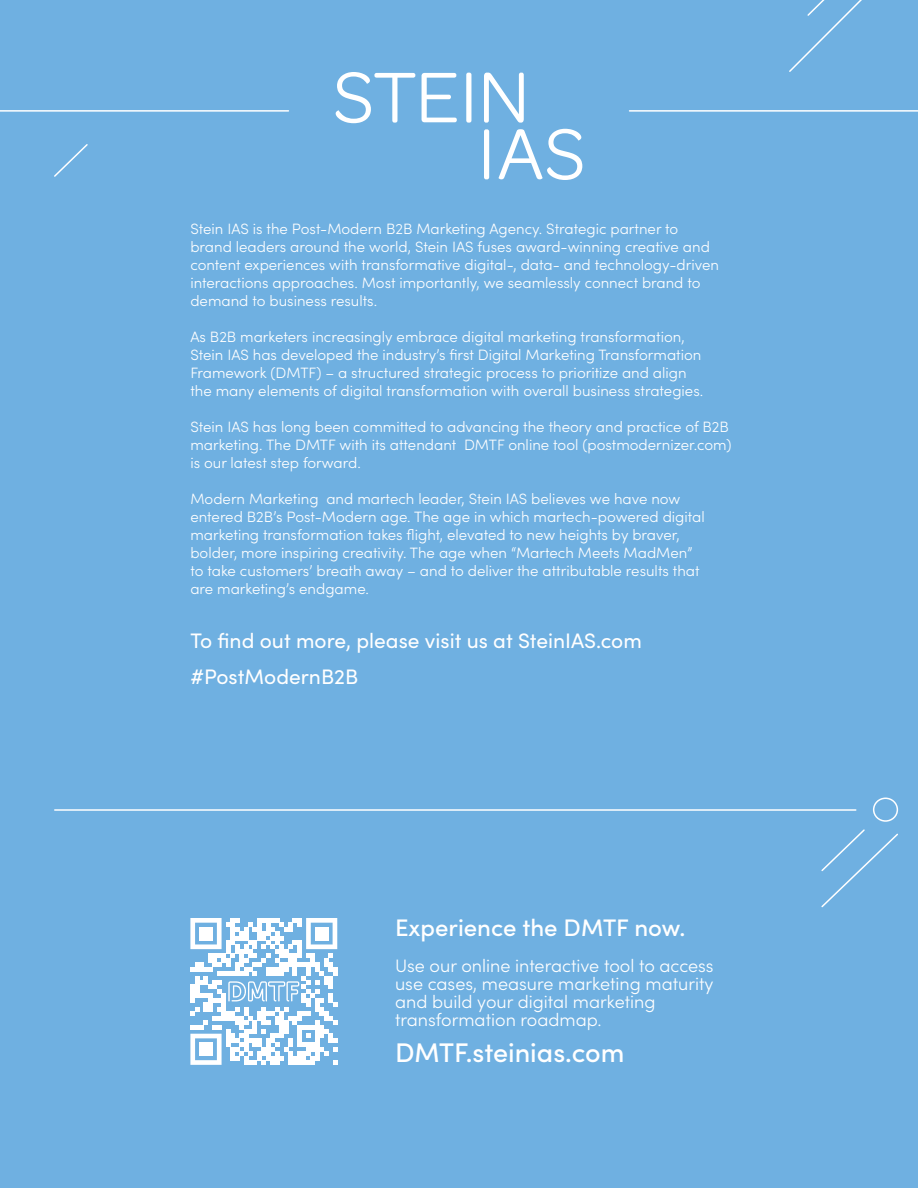
<style>
.page{position:relative;width:918px;height:1188px;background:#6fb0e1}
.page>*{position:absolute;margin:0;border:0;box-sizing:border-box;transform-origin:0 0}
.t1{font:500 27px "Sofia Pro";color:#fff}
.t2{font:500 24px "Sofia Pro";color:#fff}
.t3{font:21px/36px "Sofia Pro";color:#fff}
.t4{font:300 18px/18px "Sofia Pro";color:#fff}
.t5{font:300 15px/18px "Sofia Pro";color:#fff}
</style>
<div class="page">
<svg style="left:336px;top:72px;width:79px;height:51px"></svg>
<svg style="left:422px;top:73px;width:35px;height:49px"></svg>
<div style="left:466px;top:73px;width:5px;height:50px;background:#fff;border-radius:2px"></div>
<svg style="left:484px;top:73px;width:40px;height:50px"></svg>
<div style="left:484px;top:129px;width:5px;height:50px;background:#fff;border-radius:2px"></div>
<svg style="left:498px;top:129px;width:84px;height:51px"></svg>
<hr style="left:55px;top:809px;width:801px;height:2px;background:#fff">
<svg style="left:820px;top:797px;width:79px;height:111px"></svg>
<svg style="left:789px;top:0;width:73px;height:72px"></svg>
<svg style="left:54px;top:144px;width:34px;height:33px"></svg>
<hr style="left:630px;top:110px;width:288px;height:2px;background:#fff">
<hr style="left:0;top:110px;width:288px;height:2px;background:#fff">
<svg style="left:190px;top:918px;width:147px;height:147px"></svg>
<p class="t5" style="left:190px;top:219px;width:530px">Stein IAS is the Post-Modern B2B Marketing Agency. Strategic partner to brand leaders around the world, Stein IAS fuses award-winning creative and content experiences with transformative digital-, data- and technology-driven interactions approaches. Most importantly, we seamlessly connect brand to demand to business results.</p>
<p class="t5" style="left:190px;top:327px;width:514px">As B2B marketers increasingly embrace digital marketing transformation, Stein IAS has developed the industry’s first Digital Marketing Transformation Framework (DMTF) – a structured strategic process to prioritize and align the many elements of digital transformation with overall business strategies.</p>
<p class="t5" style="left:190px;top:417px;width:543px">Stein IAS has long been committed to advancing the theory and practice of B2B marketing. The DMTF with its attendant DMTF online tool (postmodernizer.com) is our latest step forward.</p>
<p class="t5" style="left:190px;top:489px;width:516px">Modern Marketing and martech leader, Stein IAS believes we have now entered B2B’s Post-Modern age. The age in which martech-powered digital marketing transformation takes flight, elevated to new heights by braver, bolder, more inspiring creativity. The age when “Martech Meets MadMen” to take customers’ breath away – and to deliver the attributable results that are marketing’s endgame.</p>
<p class="t3" style="left:190px;top:621px;width:453px">To find out more, please visit us at SteinIAS.com #PostModernB2B</p>
<p class="t2" style="left:395px;top:910px;width:292px">Experience the DMTF now.</p>
<p class="t4" style="left:395px;top:956px;width:320px">Use our online interactive tool to access use cases, measure marketing maturity and build your digital marketing transformation roadmap.</p>
<p class="t1" style="left:395px;top:1033px;width:231px">DMTF.steinias.com</p>
</div>
